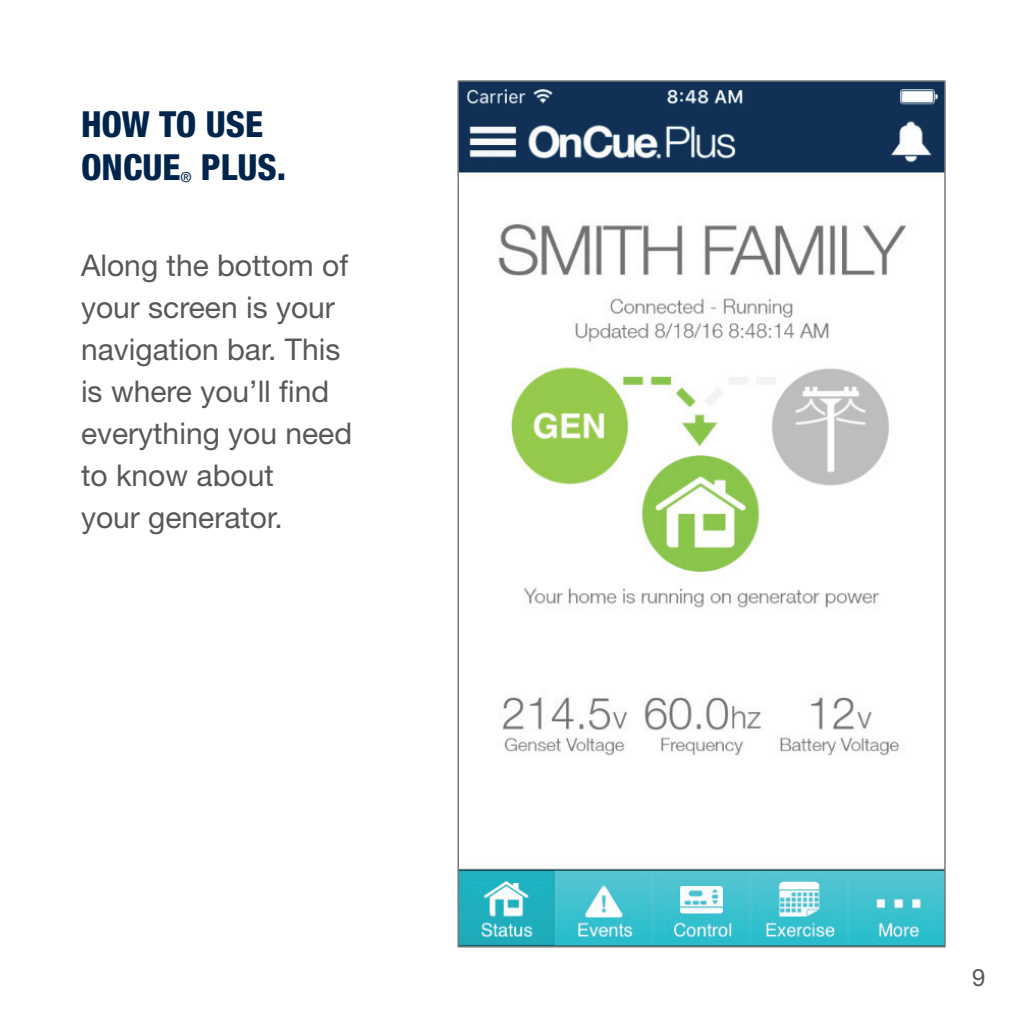
<style>
.page{position:relative;width:1026px;height:1026px;background:#fff}
.page>*{position:absolute;margin:0;border:0;box-sizing:border-box;transform-origin:0 0}
.t1{font:800 condensed 36px/43.2px "Helvetica Neue LT Pro";color:#00254c}
.t2{font:30px/42px "Helvetica Neue LT Pro";color:#57585a}
.t3{font:24px "Helvetica Neue LT Pro";color:#57585a}
.t4{font:500 14.1px "Helvetica Neue LT Pro";color:#00254c}
</style>
<div class="page">
<img style="left:460px;top:83px;width:483px;height:862px">
<p class="t1" style="left:81px;top:102px;width:164px">HOW TO USE<br>ONCUE</p>
<p class="t1" style="left:201px;top:145px;width:87px">PLUS.</p>
<p class="t4" style="left:180px;top:168px;width:13px">®</p>
<p class="t2" style="left:81px;top:244px;width:273px">Along the bottom of your screen is your navigation bar. This is where you’ll find everything you need to know about<br>your generator.</p>
<p class="t3" style="left:972px;top:962px;width:15px">9</p>
</div>
